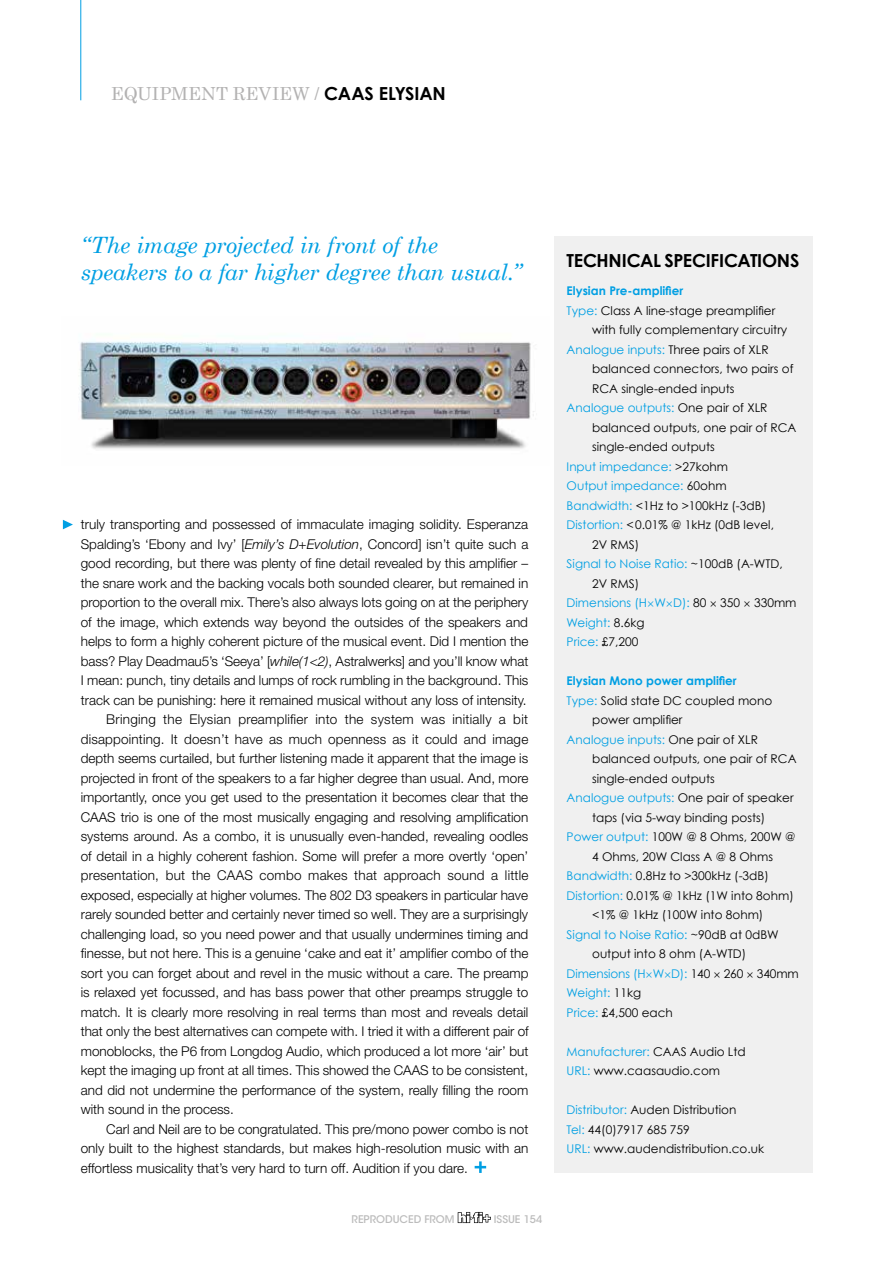
<style>
.page{position:relative;width:893px;height:1263px;background:#fff}
.page>*{position:absolute;margin:0;border:0;box-sizing:border-box;transform-origin:0 0}
.t1{font:italic 22.5px/27px "Century Schoolbook";letter-spacing:-.015em;color:#009fe3}
.t2{font:18px "Century Schoolbook";letter-spacing:-.005em;color:#b3b2b2}
.t3{font:700 18px "Century Gothic";letter-spacing:-.015em;color:#000}
.t4{font:300 13.5px "Helvetica Neue LT Std";color:#000}
.t5{font:300 13.5px "Helvetica Neue LT Std";letter-spacing:.02em;color:#000}
.t6{font:12px/19.5px "Century Gothic";color:#000}
.t7{font:12px "Century Gothic";color:#009fe3}
.t8{font:700 12px "Century Gothic";color:#009fe3}
.t9{font:500 10.5px "ITC Avant Garde Std";color:#bcbcbc}
.s1{font-family:"Century Gothic";font-weight:700;color:#000}
.s2{font-style:italic}
.s3{color:#009fe3}
.s4{color:#000}
.s5{font-family:"Helvetica Neue LT Std";font-weight:300}
.s6{font-family:"Helvetica Neue LT Std";font-weight:300;color:#000}
</style>
<div class="page">
<svg style="left:475px;top:1161px;width:11px;height:12px"></svg>
<div style="left:554px;top:237px;width:258px;height:936px;background:#f0f0f0"></div>
<img style="left:79px;top:341px;width:455px;height:108px">
<svg style="left:63px;top:520px;width:10px;height:9px"></svg>
<svg style="left:458px;top:1212px;width:33px;height:11px"></svg>
<hr style="left:80px;top:0;width:1px;height:100px;background:#009fe3">
<h2 class="t2" style="left:111px;top:83px;width:336px">EQUIPMENT REVIEW / <span class="s1">CAAS ELYSIAN</span></h2>
<h1 class="t1" style="left:81px;top:231px;width:441px">“The image projected in front of the speakers to a far higher degree than usual.”</h1>
<p class="t4" style="left:81px;top:516px;width:449px">truly transporting and possessed of immaculate imaging solidity. Esperanza</p>
<p class="t4" style="left:81px;top:536px;width:449px">Spalding’s ‘Ebony and Ivy’ [<span class="s2">Emily’s D+Evolution</span>, Concord] isn’t quite such a</p>
<p class="t4" style="left:81px;top:555px;width:449px">good recording, but there was plenty of fine detail revealed by this amplifier –</p>
<p class="t4" style="left:81px;top:575px;width:449px">the snare work and the backing vocals both sounded clearer, but remained in</p>
<p class="t4" style="left:81px;top:594px;width:449px">proportion to the overall mix. There’s also always lots going on at the periphery</p>
<p class="t4" style="left:81px;top:614px;width:449px">of the image, which extends way beyond the outsides of the speakers and</p>
<p class="t4" style="left:81px;top:633px;width:449px">helps to form a highly coherent picture of the musical event. Did I mention the</p>
<p class="t4" style="left:81px;top:653px;width:449px">bass? Play Deadmau5’s ‘Seeya’ [<span class="s2">while(1&lt;2)</span>, Astralwerks] and you’ll know what</p>
<p class="t4" style="left:81px;top:672px;width:449px">I mean: punch, tiny details and lumps of rock rumbling in the background. This</p>
<p class="t4" style="left:81px;top:692px;width:447px">track can be punishing: here it remained musical without any loss of intensity.</p>
<p class="t5" style="left:106px;top:711px;width:423px">Bringing the Elysian preamplifier into the system was initially a bit</p>
<p class="t4" style="left:81px;top:731px;width:449px">disappointing. It doesn’t have as much openness as it could and image</p>
<p class="t4" style="left:81px;top:750px;width:449px">depth seems curtailed, but further listening made it apparent that the image is</p>
<p class="t4" style="left:81px;top:770px;width:449px">projected in front of the speakers to a far higher degree than usual. And, more</p>
<p class="t4" style="left:81px;top:789px;width:449px">importantly, once you get used to the presentation it becomes clear that the</p>
<p class="t4" style="left:81px;top:809px;width:449px">CAAS trio is one of the most musically engaging and resolving amplification</p>
<p class="t4" style="left:81px;top:828px;width:449px">systems around. As a combo, it is unusually even-handed, revealing oodles</p>
<p class="t4" style="left:81px;top:848px;width:449px">of detail in a highly coherent fashion. Some will prefer a more overtly ‘open’</p>
<p class="t4" style="left:81px;top:867px;width:449px">presentation, but the CAAS combo makes that approach sound a little</p>
<p class="t4" style="left:81px;top:887px;width:449px">exposed, especially at higher volumes. The 802 D3 speakers in particular have</p>
<p class="t4" style="left:81px;top:906px;width:449px">rarely sounded better and certainly never timed so well. They are a surprisingly</p>
<p class="t4" style="left:81px;top:926px;width:449px">challenging load, so you need power and that usually undermines timing and</p>
<p class="t4" style="left:81px;top:945px;width:449px">finesse, but not here. This is a genuine ‘cake and eat it’ amplifier combo of the</p>
<p class="t4" style="left:81px;top:965px;width:449px">sort you can forget about and revel in the music without a care. The preamp</p>
<p class="t4" style="left:81px;top:984px;width:449px">is relaxed yet focussed, and has bass power that other preamps struggle to</p>
<p class="t4" style="left:81px;top:1004px;width:449px">match. It is clearly more resolving in real terms than most and reveals detail</p>
<p class="t4" style="left:81px;top:1023px;width:449px">that only the best alternatives can compete with. I tried it with a different pair of</p>
<p class="t4" style="left:81px;top:1043px;width:449px">monoblocks, the P6 from Longdog Audio, which produced a lot more ‘air’ but</p>
<p class="t4" style="left:81px;top:1062px;width:449px">kept the imaging up front at all times. This showed the CAAS to be consistent,</p>
<p class="t4" style="left:81px;top:1082px;width:449px">and did not undermine the performance of the system, really filling the room</p>
<p class="t4" style="left:81px;top:1101px;width:155px">with sound in the process.</p>
<p class="t4" style="left:106px;top:1121px;width:424px">Carl and Neil are to be congratulated. This pre/mono power combo is not</p>
<p class="t4" style="left:81px;top:1140px;width:449px">only built to the highest standards, but makes high-resolution music with an</p>
<p class="t4" style="left:81px;top:1160px;width:389px">effortless musicality that’s very hard to turn off. Audition if you dare.</p>
<p class="t9" style="left:352px;top:1213px;width:104px">REPRODUCED FROM</p>
<p class="t9" style="left:494px;top:1213px;width:50px">ISSUE 154</p>
<h2 class="t3" style="left:567px;top:249px;width:234px">TECHNICAL SPECIFICATIONS</h2>
<p class="t8" style="left:567px;top:283px;width:118px">Elysian Pre-amplifier</p>
<p class="t6" style="left:567px;top:300px;width:210px"><span class="s3">Type:</span> Class A line-stage preamplifier</p>
<p class="t6" style="left:592px;top:320px;width:197px">with fully complementary circuitry</p>
<p class="t7" style="left:567px;top:342px;width:204px">Analogue inputs: <span class="s4">Three pairs of XLR</span></p>
<p class="t6" style="left:592px;top:359px;width:203px">balanced connectors, two pairs of</p>
<p class="t6" style="left:592px;top:378px;width:144px">RCA single-ended inputs</p>
<p class="t7" style="left:567px;top:400px;width:202px">Analogue outputs: <span class="s4">One pair of XLR</span></p>
<p class="t6" style="left:592px;top:417px;width:206px">balanced outputs, one pair of RCA</p>
<p class="t6" style="left:592px;top:437px;width:124px">single-ended outputs</p>
<p class="t7" style="left:567px;top:459px;width:163px">Input impedance: <span class="s4">&gt;27kohm</span></p>
<p class="t7" style="left:567px;top:478px;width:161px">Output impedance: <span class="s4">60ohm</span></p>
<p class="t6" style="left:567px;top:495px;width:201px"><span class="s3">Bandwidth:</span> &lt;1Hz to &gt;100kHz (-3dB)</p>
<p class="t6" style="left:567px;top:515px;width:209px"><span class="s3">Distortion:</span> &lt;0.01% @ 1kHz (0dB level,</p>
<p class="t6" style="left:592px;top:534px;width:49px">2V RMS)</p>
<p class="t7" style="left:567px;top:556px;width:218px">Signal to Noise Ratio: <span class="s4">~100dB (A-WTD,</span></p>
<p class="t6" style="left:592px;top:573px;width:49px">2V RMS)</p>
<p class="t7" style="left:567px;top:595px;width:231px">Dimensions (H<span class="s5">×</span>W<span class="s5">×</span>D): <span class="s4">80</span> <span class="s6">×</span> <span class="s4">350</span> <span class="s6">×</span> <span class="s4">330mm</span></p>
<p class="t7" style="left:567px;top:615px;width:79px">Weight: <span class="s4">8.6kg</span></p>
<p class="t7" style="left:567px;top:634px;width:73px">Price: <span class="s4">£7,200</span></p>
<p class="t8" style="left:567px;top:673px;width:172px">Elysian Mono power amplifier</p>
<p class="t6" style="left:567px;top:690px;width:207px"><span class="s3">Type:</span> Solid state DC coupled mono</p>
<p class="t6" style="left:592px;top:710px;width:92px">power amplifier</p>
<p class="t7" style="left:567px;top:732px;width:193px">Analogue inputs: <span class="s4">One pair of XLR</span></p>
<p class="t6" style="left:592px;top:749px;width:206px">balanced outputs, one pair of RCA</p>
<p class="t6" style="left:592px;top:768px;width:124px">single-ended outputs</p>
<p class="t7" style="left:567px;top:790px;width:229px">Analogue outputs: <span class="s4">One pair of speaker</span></p>
<p class="t6" style="left:592px;top:807px;width:175px">taps (via 5-way binding posts)</p>
<p class="t6" style="left:567px;top:827px;width:231px"><span class="s3">Power output:</span> 100W @ 8 Ohms, 200W @</p>
<p class="t6" style="left:592px;top:846px;width:182px">4 Ohms, 20W Class A @ 8 Ohms</p>
<p class="t6" style="left:567px;top:866px;width:204px"><span class="s3">Bandwidth:</span> 0.8Hz to &gt;300kHz (-3dB)</p>
<p class="t6" style="left:567px;top:885px;width:229px"><span class="s3">Distortion:</span> 0.01% @ 1kHz (1W into 8ohm)</p>
<p class="t6" style="left:592px;top:905px;width:173px">&lt;1% @ 1kHz (100W into 8ohm)</p>
<p class="t7" style="left:567px;top:927px;width:214px">Signal to Noise Ratio: <span class="s4">~90dB at 0dBW</span></p>
<p class="t6" style="left:592px;top:944px;width:156px">output into 8 ohm (A-WTD)</p>
<p class="t7" style="left:567px;top:966px;width:234px">Dimensions (H<span class="s5">×</span>W<span class="s5">×</span>D): <span class="s4">140</span> <span class="s6">×</span> <span class="s4">260</span> <span class="s6">×</span> <span class="s4">340mm</span></p>
<p class="t7" style="left:567px;top:985px;width:76px">Weight: <span class="s4">11kg</span></p>
<p class="t6" style="left:567px;top:1002px;width:108px"><span class="s3">Price:</span> £4,500 each</p>
<p class="t6" style="left:567px;top:1041px;width:181px"><span class="s3">Manufacturer:</span> CAAS Audio Ltd<br><span class="s3">URL:</span> www.caasaudio.com</p>
<p class="t6" style="left:567px;top:1100px;width:199px"><span class="s3">Distributor:</span> Auden Distribution<br><span class="s3">Tel:</span> 44(0)7917 685 759<br><span class="s3">URL:</span> www.audendistribution.co.uk</p>
</div>
